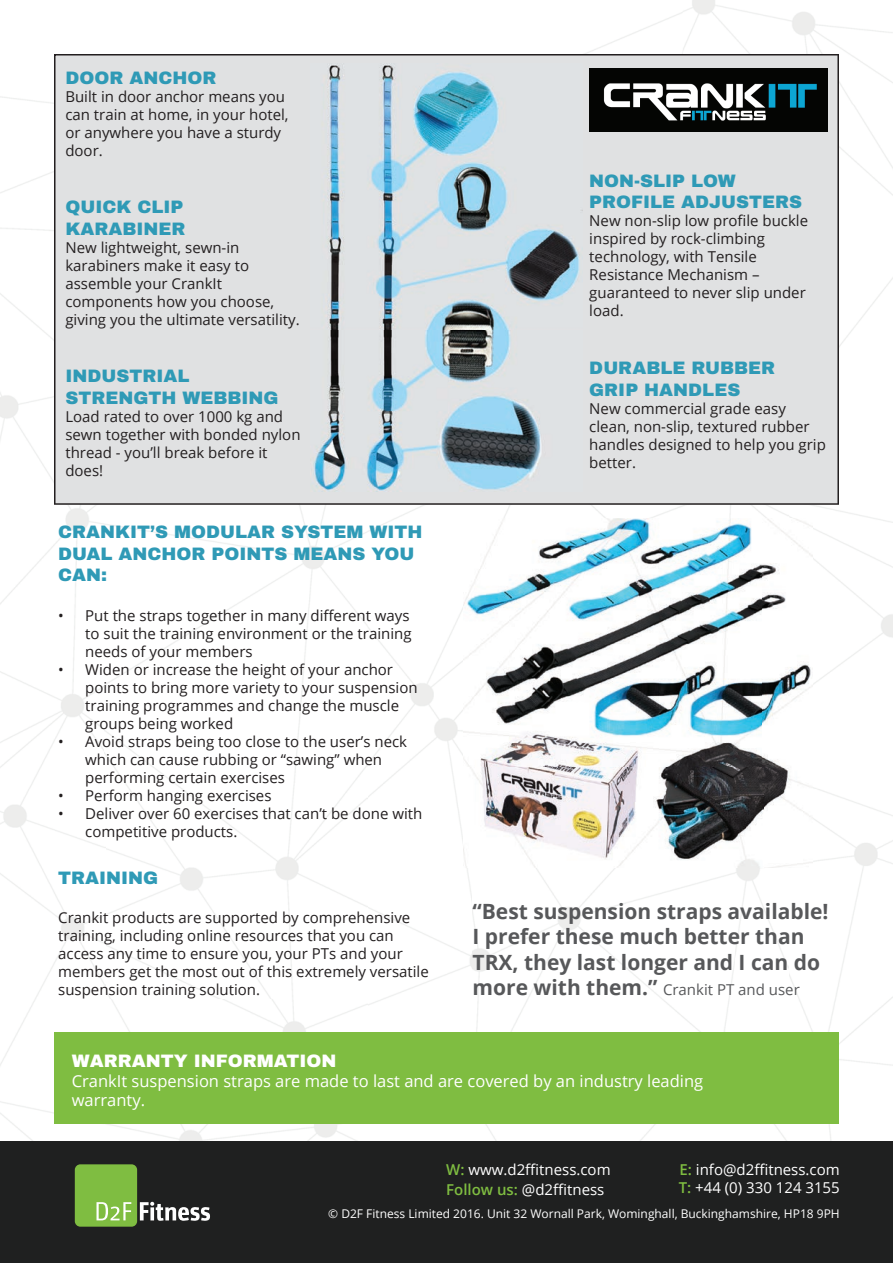
<style>
.page{position:relative;width:893px;height:1263px;background:#fff}
.page>*{position:absolute;margin:0;border:0;box-sizing:border-box;transform-origin:0 0}
.t1{font:700 21px/25.2px "Open Sans";color:#57585a}
.t2{font:900 18px/21.6px "Archivo";color:#2f9ab6}
.t3{font:900 18px "Archivo";color:#fff}
.t4{font:16.5px/19.8px "Open Sans";color:#fff}
.t5{font:15px/18px "Open Sans";color:#231f20}
.t6{font:15px/19.8px "Open Sans";color:#fff}
.t7{font:15px "Open Sans";color:#57585a}
.t8{font:12px "Open Sans";color:#fff}
.s1{font-weight:700;font-size:21px}
.s2{font-weight:600;color:#7fbd41}
</style>
<div class="page">
<img style="left:0;top:171px;width:105px;height:970px">
<div style="left:0;top:1141px;width:893px;height:122px;background:#1f2020"></div>
<svg style="left:140px;top:1202px;width:70px;height:19px"></svg>
<div style="left:75px;top:1164px;width:62px;height:63px;background:#7fbd41;border-radius:6px"></div>
<svg style="left:97px;top:1202px;width:34px;height:18px"></svg>
<div style="left:55px;top:1032px;width:784px;height:92px;background:#7fbd41"></div>
<div style="left:54px;top:54px;width:785px;height:451px;background:#e0e1e2"></div>
<img style="left:311px;top:64px;width:271px;height:427px">
<img style="left:589px;top:69px;width:239px;height:62px">
<img style="left:464px;top:518px;width:349px;height:349px">
<p class="t2" style="left:65px;top:67px;width:152px">DOOR ANCHOR</p>
<p class="t5" style="left:65px;top:87px;width:225px">Built in door anchor means you can train at home, in your hotel, or anywhere you have a sturdy door.</p>
<p class="t2" style="left:65px;top:196px;width:122px">QUICK CLIP<br>KARABINER</p>
<p class="t5" style="left:65px;top:238px;width:236px">New lightweight, sewn-in karabiners make it easy to assemble your CrankIt components how you choose, giving you the ultimate versatility.</p>
<p class="t2" style="left:65px;top:365px;width:214px">INDUSTRIAL<br>STRENGTH WEBBING</p>
<p class="t5" style="left:65px;top:407px;width:237px">Load rated to over 1000 kg and sewn together with bonded nylon thread - you’ll break before it does!</p>
<p class="t2" style="left:589px;top:170px;width:214px">NON-SLIP LOW<br>PROFILE ADJUSTERS</p>
<p class="t5" style="left:589px;top:212px;width:220px">New non-slip low profile buckle inspired by rock-climbing technology, with Tensile<br>Resistance Mechanism – guaranteed to never slip under load.</p>
<p class="t2" style="left:589px;top:357px;width:187px">DURABLE RUBBER<br>GRIP HANDLES</p>
<p class="t5" style="left:589px;top:399px;width:238px">New commercial grade easy clean, non-slip, textured rubber handles designed to help you grip better.</p>
<p class="t2" style="left:58px;top:521px;width:366px">CRANKIT’S MODULAR SYSTEM WITH<br>DUAL ANCHOR POINTS MEANS YOU<br>CAN:</p>
<p class="t5" style="left:85px;top:606px;width:328px;text-indent:-27px">• Put the straps together in many different ways to suit the training environment or the training needs of your members</p>
<p class="t5" style="left:85px;top:660px;width:334px;text-indent:-27px">• Widen or increase the height of your anchor points to bring more variety to your suspension training programmes and change the muscle groups being worked</p>
<p class="t5" style="left:85px;top:732px;width:323px;text-indent:-27px">• Avoid straps being too close to the user’s neck which can cause rubbing or “sawing” when performing certain exercises</p>
<p class="t5" style="left:58px;top:786px;width:215px">• Perform hanging exercises</p>
<p class="t5" style="left:85px;top:804px;width:339px;text-indent:-27px">• Deliver over 60 exercises that can’t be done with competitive products.</p>
<p class="t2" style="left:58px;top:867px;width:101px">TRAINING</p>
<p class="t5" style="left:58px;top:908px;width:372px">Crankit products are supported by comprehensive training, including online resources that you can access any time to ensure you, your PTs and your members get the most out of this extremely versatile suspension training solution.</p>
<h1 class="t1" style="left:472px;top:898px;width:358px">“Best suspension straps available!<br>I prefer these much better than<br>TRX, they last longer and I can do</h1>
<p class="t7" style="left:472px;top:979px;width:329px"><span class="s1">more with them.”</span> Crankit PT and user</p>
<p class="t3" style="left:72px;top:1049px;width:266px">WARRANTY INFORMATION</p>
<p class="t4" style="left:72px;top:1070px;width:633px">CrankIt suspension straps are made to last and are covered by an industry leading warranty.</p>
<p class="t6" style="left:446px;top:1159px;width:166px"><span class="s2">W:</span> www.d2ffitness.com<br><span class="s2">Follow us:</span> @d2ffitness</p>
<p class="t6" style="left:679px;top:1160px;width:163px;line-height:18px"><span class="s2">E:</span> info@d2ffitness.com<br><span class="s2">T:</span> +44 (0) 330 124 3155</p>
<p class="t8" style="left:328px;top:1205px;width:513px">© D2F Fitness Limited 2016. Unit 32 Wornall Park, Wominghall, Buckinghamshire, HP18 9PH</p>
</div>
